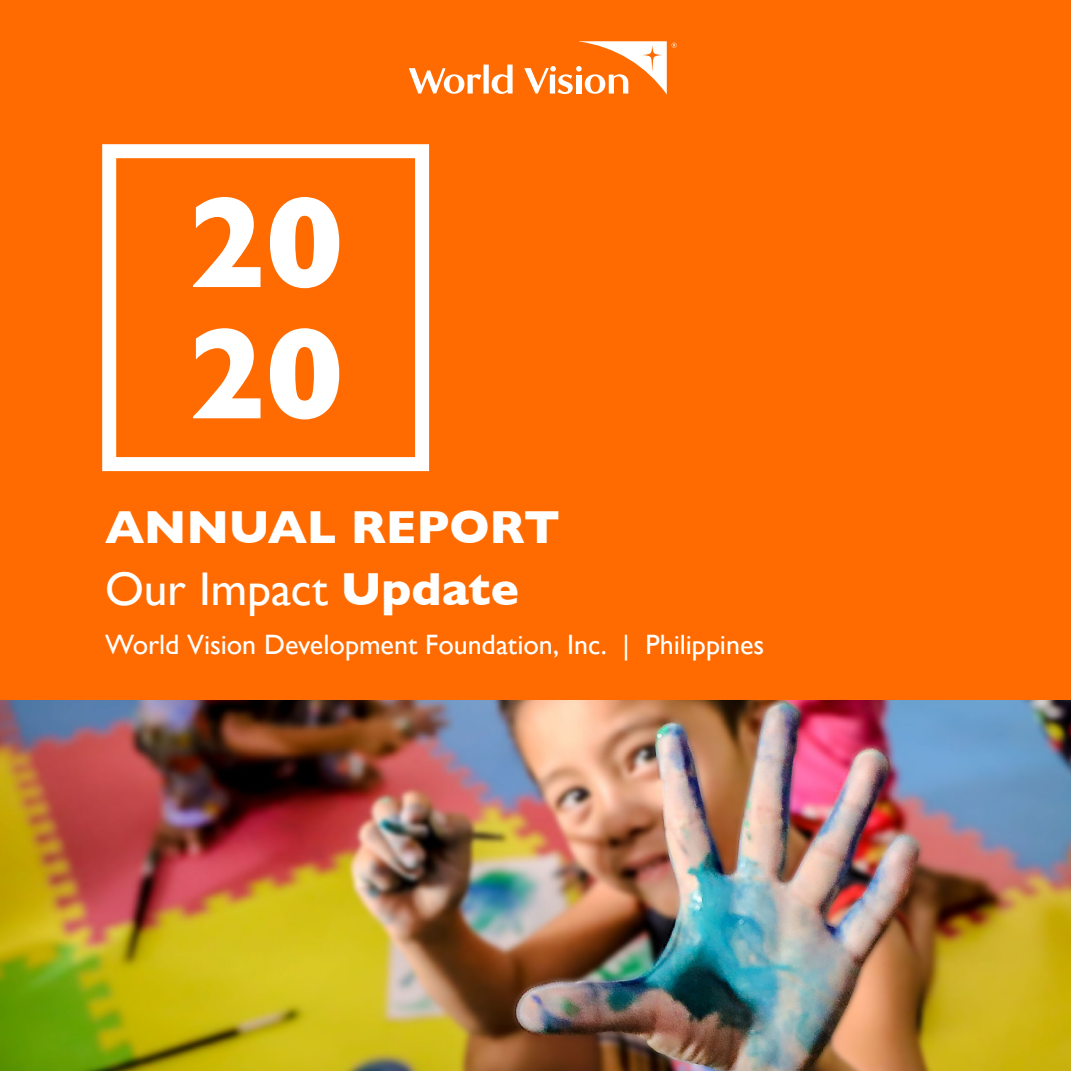
<style>
.page{position:relative;width:1071px;height:1071px;background:#fff}
.page>*{position:absolute;margin:0;border:0;box-sizing:border-box;transform-origin:0 0}
.t1{font:700 131.25px/131.2px "Gill Sans";color:#fff}
.t2{font:700 47.25px/61.2px "Gill Sans";letter-spacing:-.005em;color:#fff}
.t3{font:28px "Gill Sans";color:#fff}
.s1{font-weight:400}
</style>
<div class="page">
<img style="left:0;top:699px;width:1071px;height:372px">
<div style="left:0;top:0;width:1071px;height:699px;background:#ff6b00"></div>
<div style="left:102px;top:144px;width:327px;height:327px;border:14px solid #fff"></div>
<svg style="left:409px;top:41px;width:268px;height:54px"></svg>
<h1 class="t1" style="left:188px;top:174px;width:157px">20<br>20</h1>
<h2 class="t2" style="left:105px;top:496px;width:457px">ANNUAL REPORT<br><span class="s1">Our Impact</span> Update</h2>
<p class="t3" style="left:105px;top:628px;width:661px">World Vision Development Foundation, Inc. | Philippines</p>
</div>
